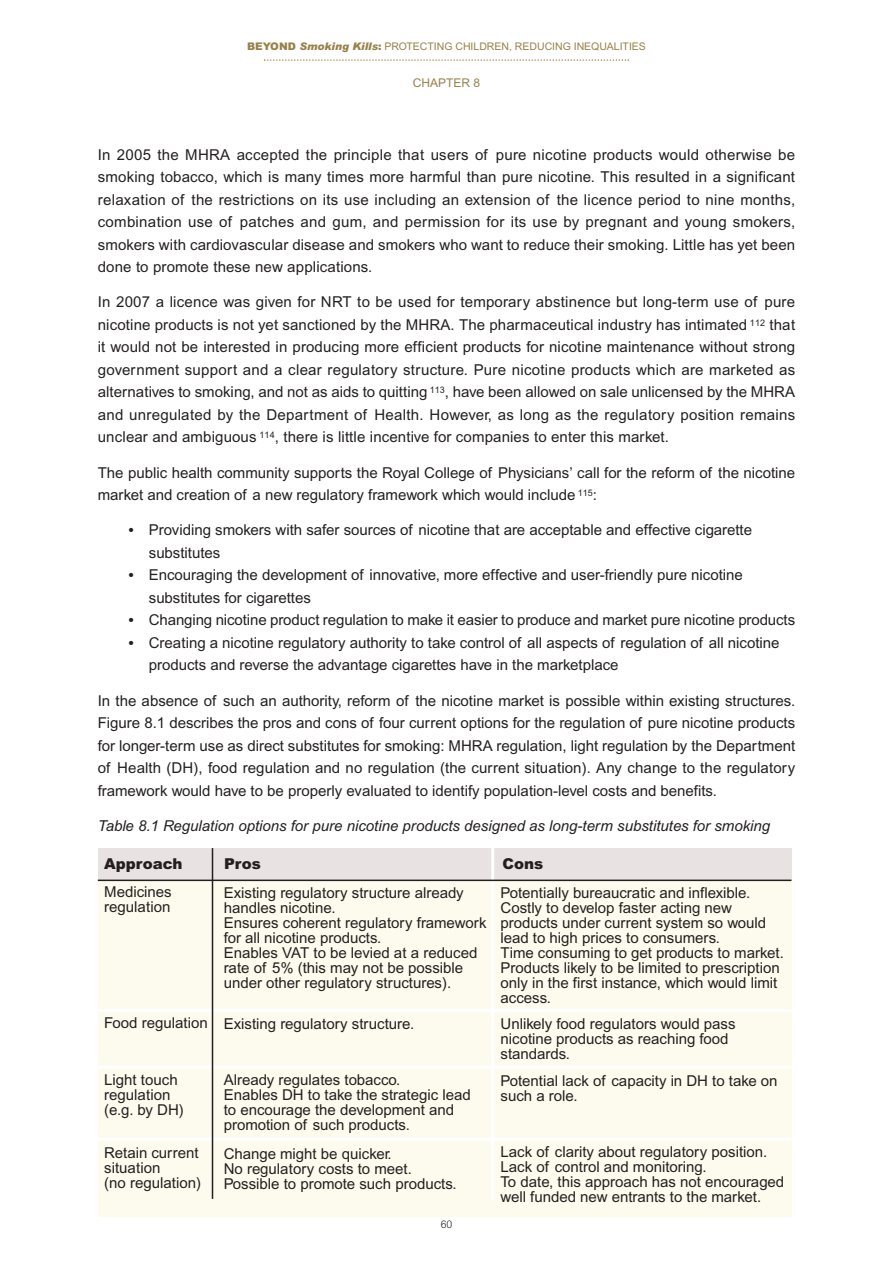
<style>
.page{position:relative;width:893px;height:1263px;background:#fff}
.page>*{position:absolute;margin:0;border:0;box-sizing:border-box;transform-origin:0 0}
.t1{font:15px/15px "Arial";color:#231f20}
.t2{font:italic 15px "Arial";color:#231f20}
.t3{font:900 15px "Arial";color:#231f20}
.t4{font:12px "Arial";color:#968249}
.t5{font:10.5px "Arial";color:#968249}
.t6{font:300 10.5px "Arial";color:#231f20}
.s1{font-weight:900}
.s2{font-weight:900;font-style:italic}
.s3{font-family:"Adobe Garamond Pro";font-style:italic}
</style>
<div class="page">
<svg style="left:264px;top:59px;width:365px;height:2px"></svg>
<div style="left:98px;top:848px;width:693px;height:368px;background:#fdfbed"></div>
<div style="left:98px;top:848px;width:693px;height:32px;background:#e8e2e2"></div>
<hr style="left:491px;top:848px;width:3px;height:352px;background:#fff">
<hr style="left:98px;top:879px;width:693px;height:2px;background:#231f20">
<hr style="left:98px;top:1009px;width:693px;height:3px;background:#fff">
<hr style="left:98px;top:1137px;width:693px;height:3px;background:#fff">
<hr style="left:98px;top:1065px;width:693px;height:3px;background:#fff">
<hr style="left:212px;top:848px;width:1px;height:351px;background:#231f20">
<p class="t5" style="left:247px;top:43px;width:400px"><span class="s1">BEYOND</span> <span class="s2">Smoking Kills</span><span class="s1">:</span> PROTECTING CHILDREN, REDUCING INEQUALITIES</p>
<p class="t4" style="left:413px;top:78px;width:69px">CHAPTER 8</p>
<p class="t1" style="left:98px;top:144px;width:699px;line-height:22.5px;text-align:justify">In 2005 the MHRA accepted the principle that users of pure nicotine products would otherwise be smoking tobacco, which is many times more harmful than pure nicotine. This resulted in a significant relaxation of the restrictions on its use including an extension of the licence period to nine months, combination use of patches and gum, and permission for its use by pregnant and young smokers, smokers with cardiovascular disease and smokers who want to reduce their smoking. Little has yet been done to promote these new applications.</p>
<p class="t1" style="left:98px;top:292px;width:699px;line-height:22.5px;text-align:justify">In 2007 a licence was given for NRT to be used for temporary abstinence but long-term use of pure nicotine products is not yet sanctioned by the MHRA. The pharmaceutical industry has intimated <sup>112</sup> that it would not be interested in producing more efficient products for nicotine maintenance without strong government support and a clear regulatory structure. Pure nicotine products which are marketed as alternatives to smoking, and not as aids to quitting <sup>113</sup>, have been allowed on sale unlicensed by the MHRA and unregulated by the Department of Health. However, as long as the regulatory position remains unclear and ambiguous <sup>114</sup>, there is little incentive for companies to enter this market.</p>
<p class="t1" style="left:98px;top:462px;width:699px;line-height:22.5px">The public health community supports the Royal College of Physicians’ call for the reform of the nicotine market and creation of a new regulatory framework which would include <sup>115</sup>:</p>
<p class="t1" style="left:149px;top:520px;width:605px;line-height:22.5px;text-indent:-21px"><span class="s3">•</span> Providing smokers with safer sources of nicotine that are acceptable and effective cigarette substitutes</p>
<p class="t1" style="left:149px;top:565px;width:596px;line-height:22.5px;text-indent:-21px"><span class="s3">•</span> Encouraging the development of innovative, more effective and user-friendly pure nicotine substitutes for cigarettes</p>
<p class="t1" style="left:128px;top:614px;width:669px"><span class="s3">•</span> Changing nicotine product regulation to make it easier to produce and market pure nicotine products</p>
<p class="t1" style="left:149px;top:633px;width:632px;line-height:22.5px;text-indent:-21px"><span class="s3">•</span> Creating a nicotine regulatory authority to take control of all aspects of regulation of all nicotine products and reverse the advantage cigarettes have in the marketplace</p>
<p class="t1" style="left:98px;top:690px;width:699px;line-height:22.5px;text-align:justify">In the absence of such an authority, reform of the nicotine market is possible within existing structures.<br>Figure 8.1 describes the pros and cons of four current options for the regulation of pure nicotine products for longer-term use as direct substitutes for smoking: MHRA regulation, light regulation by the Department of Health (DH), food regulation and no regulation (the current situation). Any change to the regulatory framework would have to be properly evaluated to identify population-level costs and benefits.</p>
<p class="t2" style="left:98px;top:820px;width:674px">Table 8.1 Regulation options for pure nicotine products designed as long-term substitutes for smoking</p>
<p class="t3" style="left:104px;top:859px;width:80px">Approach</p>
<p class="t3" style="left:224px;top:859px;width:38px">Pros</p>
<p class="t3" style="left:502px;top:859px;width:42px">Cons</p>
<p class="t1" style="left:104px;top:886px;width:69px">Medicines regulation</p>
<p class="t1" style="left:104px;top:1017px;width:105px">Food regulation</p>
<p class="t1" style="left:104px;top:1073px;width:81px">Light touch regulation (e.g. by DH)</p>
<p class="t1" style="left:104px;top:1146px;width:98px">Retain current situation<br>(no regulation)</p>
<p class="t1" style="left:224px;top:886px;width:264px">Existing regulatory structure already handles nicotine.<br>Ensures coherent regulatory framework for all nicotine products.<br>Enables VAT to be levied at a reduced rate of 5% (this may not be possible under other regulatory structures).</p>
<p class="t1" style="left:500px;top:886px;width:285px">Potentially bureaucratic and inflexible.<br>Costly to develop faster acting new products under current system so would lead to high prices to consumers.<br>Time consuming to get products to market.<br>Products likely to be limited to prescription only in the first instance, which would limit access.</p>
<p class="t1" style="left:224px;top:1017px;width:192px">Existing regulatory structure.</p>
<p class="t1" style="left:500px;top:1017px;width:237px">Unlikely food regulators would pass nicotine products as reaching food standards.</p>
<p class="t1" style="left:224px;top:1073px;width:248px">Already regulates tobacco.<br>Enables DH to take the strategic lead to encourage the development and promotion of such products.</p>
<p class="t1" style="left:500px;top:1074px;width:279px">Potential lack of capacity in DH to take on such a role.</p>
<p class="t1" style="left:224px;top:1147px;width:234px">Change might be quicker.<br>No regulatory costs to meet.<br>Possible to promote such products.</p>
<p class="t1" style="left:500px;top:1145px;width:285px">Lack of clarity about regulatory position.<br>Lack of control and monitoring.<br>To date, this approach has not encouraged well funded new entrants to the market.</p>
<p class="t6" style="left:441px;top:1220px;width:13px">60</p>
</div>
